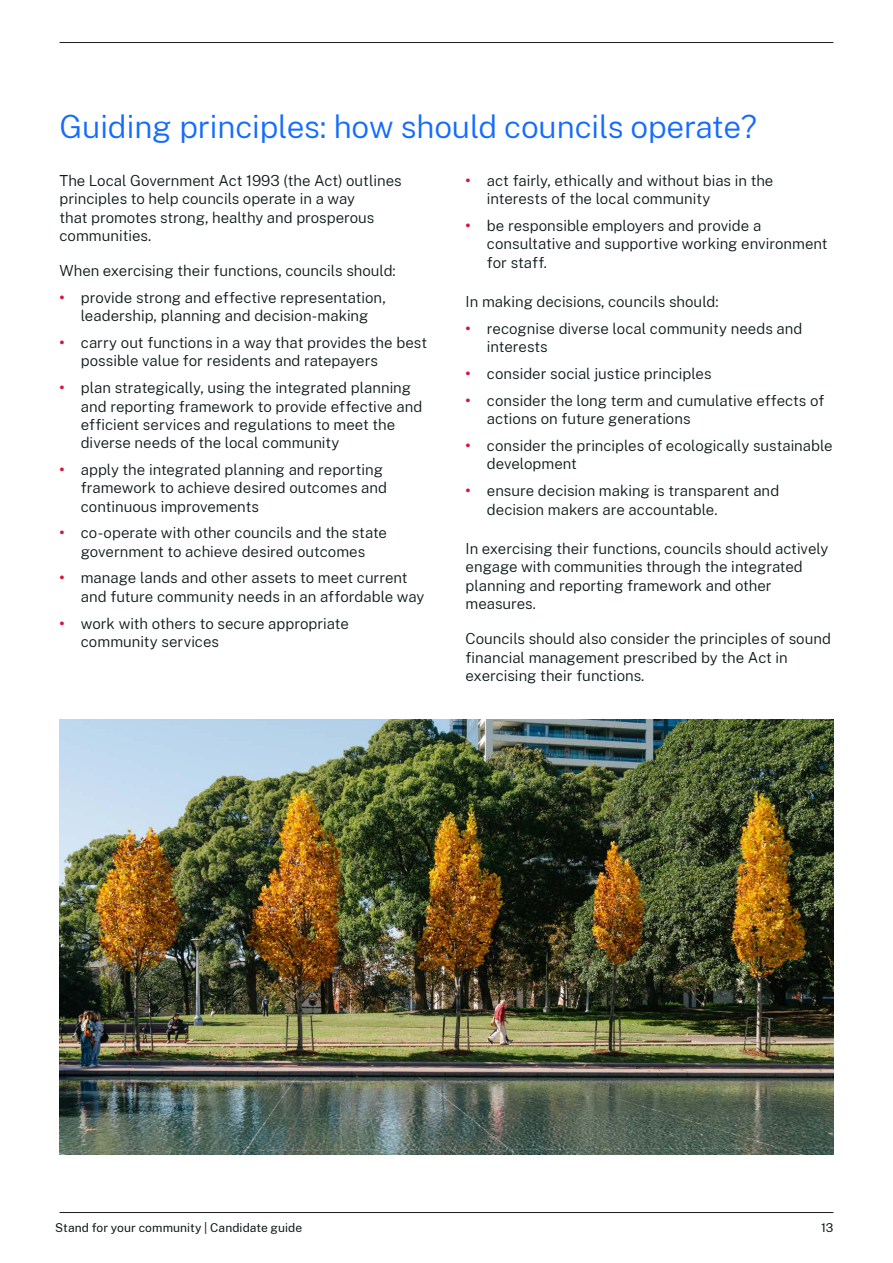
<style>
.page{position:relative;width:893px;height:1263px;background:#fff}
.page>*{position:absolute;margin:0;border:0;box-sizing:border-box;transform-origin:0 0}
.Heading_2__H2{font:300 31.5px "Public Sans";letter-spacing:-.005em;color:#146cfd}
.Level_1_bullet{font:300 15px/18.3px "Public Sans";color:#0e1a19}
.Body{font:300 15px/18.3px "Public Sans";color:#0e1a19}
.t1{font:12px "Public Sans";letter-spacing:.005em;color:#0e1a19}
.s1{font-weight:700;color:#d7153a}
</style>
<div class="page">
<img style="left:60px;top:719px;width:773px;height:436px">
<hr style="left:60px;top:42px;width:773px;height:1px;background:#1d1d1b">
<hr style="left:60px;top:1212px;width:773px;height:1px;background:#1d1d1b">
<h2 class="Heading_2__H2" style="left:60px;top:105px;width:699px">Guiding principles: how should councils operate?</h2>
<p class="Body" style="left:60px;top:171px;width:344px">The Local Government Act 1993 (the Act) outlines principles to help councils operate in a way<br>that promotes strong, healthy and prosperous communities.</p>
<p class="Body" style="left:60px;top:261px;width:338px">When exercising their functions, councils should:</p>
<p class="Level_1_bullet" style="left:60px;top:288px;width:328px;text-align:center"><span class="s1">•</span> provide strong and effective representation, leadership, planning and decision-making</p>
<p class="Level_1_bullet" style="left:81px;top:333px;width:348px;text-indent:-21px"><span class="s1">•</span> carry out functions in a way that provides the best possible value for residents and ratepayers</p>
<p class="Level_1_bullet" style="left:81px;top:378px;width:343px;text-indent:-21px"><span class="s1">•</span> plan strategically, using the integrated planning and reporting framework to provide effective and efficient services and regulations to meet the diverse needs of the local community</p>
<p class="Level_1_bullet" style="left:81px;top:460px;width:308px;text-indent:-21px"><span class="s1">•</span> apply the integrated planning and reporting framework to achieve desired outcomes and continuous improvements</p>
<p class="Level_1_bullet" style="left:60px;top:523px;width:329px;text-align:center"><span class="s1">•</span> co-operate with other councils and the state government to achieve desired outcomes</p>
<p class="Level_1_bullet" style="left:81px;top:568px;width:345px;text-indent:-21px"><span class="s1">•</span> manage lands and other assets to meet current and future community needs in an affordable way</p>
<p class="Level_1_bullet" style="left:81px;top:613px;width:270px;text-indent:-21px"><span class="s1">•</span> work with others to secure appropriate community services</p>
<p class="Level_1_bullet" style="left:487px;top:171px;width:288px;text-indent:-21px"><span class="s1">•</span> act fairly, ethically and without bias in the interests of the local community</p>
<p class="Level_1_bullet" style="left:487px;top:216px;width:342px;text-indent:-21px"><span class="s1">•</span> be responsible employers and provide a consultative and supportive working environment for staff.</p>
<p class="Body" style="left:466px;top:292px;width:254px">In making decisions, councils should:</p>
<p class="Level_1_bullet" style="left:487px;top:319px;width:317px;text-indent:-21px"><span class="s1">•</span> recognise diverse local community needs and interests</p>
<p class="Level_1_bullet" style="left:466px;top:364px;width:247px"><span class="s1">•</span> consider social justice principles</p>
<p class="Level_1_bullet" style="left:487px;top:391px;width:339px;text-indent:-21px"><span class="s1">•</span> consider the long term and cumulative effects of actions on future generations</p>
<p class="Level_1_bullet" style="left:487px;top:436px;width:347px;text-indent:-21px"><span class="s1">•</span> consider the principles of ecologically sustainable development</p>
<p class="Level_1_bullet" style="left:487px;top:481px;width:294px;text-indent:-21px"><span class="s1">•</span> ensure decision making is transparent and decision makers are accountable.</p>
<p class="Body" style="left:466px;top:539px;width:364px">In exercising their functions, councils should actively engage with communities through the integrated planning and reporting framework and other measures.</p>
<p class="Body" style="left:466px;top:629px;width:367px">Councils should also consider the principles of sound financial management prescribed by the Act in exercising their functions.</p>
<p class="t1" style="left:55px;top:1219px;width:249px">Stand for your community | Candidate guide</p>
<p class="t1" style="left:821px;top:1219px;width:14px">13</p>
</div>
